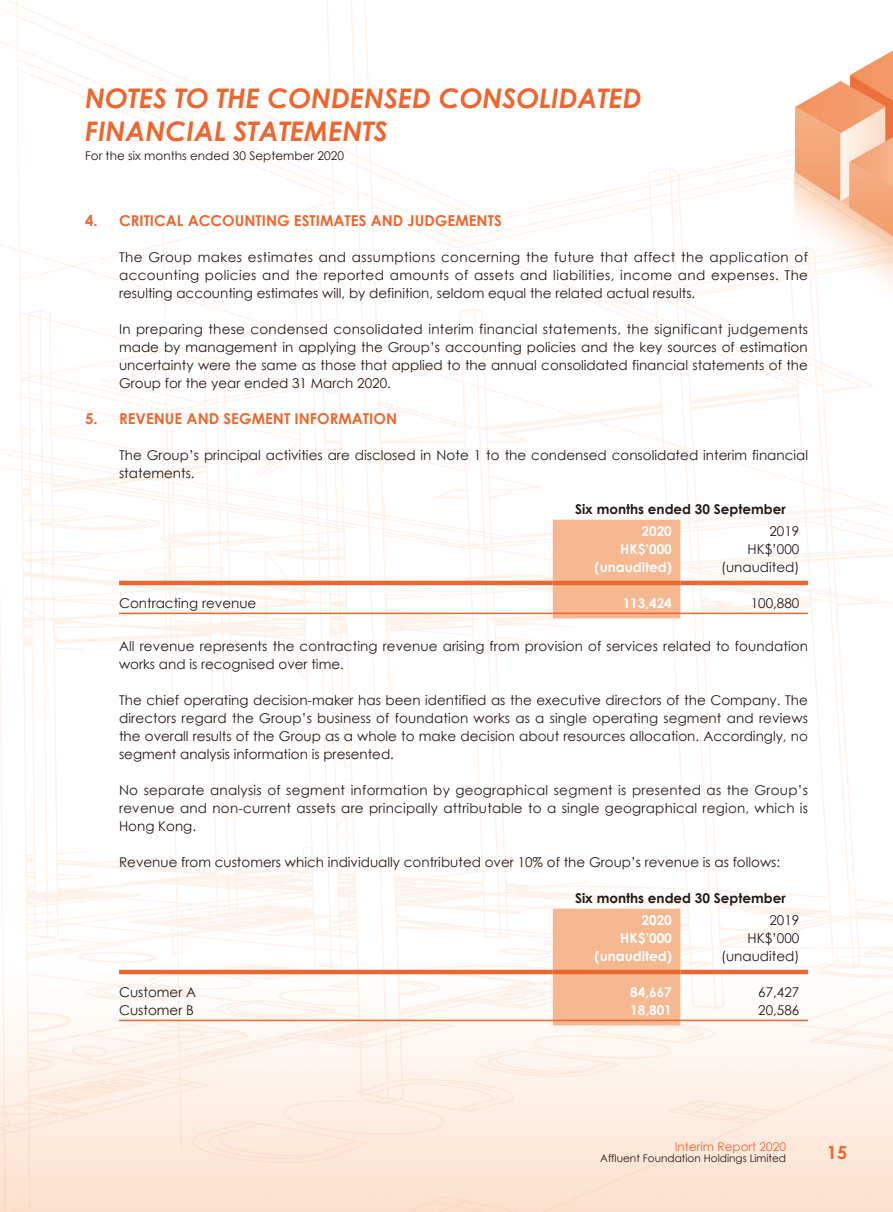
<style>
.page{position:relative;width:893px;height:1212px;background:#fff}
.page>*{position:absolute;margin:0;border:0;box-sizing:border-box;transform-origin:0 0}
.t1{font:italic 700 27px/32.4px "Century Gothic";color:#ec672f}
.t2{font:700 18px "Century Gothic";color:#ec672f}
.t3{font:700 15px "Century Gothic";color:#ec672f}
.t4{font:13.5px/18px "Century Gothic";color:#231916;text-align:justify}
.t5{font:700 13.5px "Century Gothic";color:#fff}
.t6{font:700 13.5px "Century Gothic";color:#231916}
.t7{font:12px "Century Gothic";color:#231916}
.t8{font:12px "Century Gothic";color:#ec672f}
.t9{font:10.5px "Century Gothic";color:#231916}
</style>
<div class="page">
<img style="left:0;top:0;width:893px;height:1212px">
<div style="left:553px;top:520px;width:127px;height:98px;background:#f6b891"></div>
<hr style="left:119px;top:581px;width:434px;height:4px;background:#ec672f">
<hr style="left:553px;top:581px;width:127px;height:4px;background:#ec672f">
<hr style="left:680px;top:581px;width:128px;height:4px;background:#ec672f">
<hr style="left:119px;top:613px;width:434px;height:1px;background:#ec672f">
<hr style="left:553px;top:613px;width:127px;height:1px;background:#ec672f">
<hr style="left:680px;top:613px;width:128px;height:1px;background:#ec672f">
<div style="left:553px;top:909px;width:127px;height:116px;background:#f6b891"></div>
<hr style="left:119px;top:970px;width:434px;height:4px;background:#ec672f">
<hr style="left:553px;top:970px;width:127px;height:4px;background:#ec672f">
<hr style="left:680px;top:970px;width:128px;height:4px;background:#ec672f">
<hr style="left:119px;top:1020px;width:434px;height:1px;background:#ec672f">
<hr style="left:553px;top:1020px;width:127px;height:1px;background:#ec672f">
<hr style="left:680px;top:1020px;width:128px;height:1px;background:#ec672f">
<h1 class="t1" style="left:85px;top:81px;width:558px">NOTES TO THE CONDENSED CONSOLIDATED<br>FINANCIAL STATEMENTS</h1>
<p class="t7" style="left:85px;top:147px;width:260px">For the six months ended 30 September 2020</p>
<p class="t3" style="left:85px;top:209px;width:418px">4. CRITICAL ACCOUNTING ESTIMATES AND JUDGEMENTS</p>
<p class="t4" style="left:119px;top:247px;width:690px">The Group makes estimates and assumptions concerning the future that affect the application of accounting policies and the reported amounts of assets and liabilities, income and expenses. The resulting accounting estimates will, by definition, seldom equal the related actual results.</p>
<p class="t4" style="left:119px;top:319px;width:691px">In preparing these condensed consolidated interim financial statements, the significant judgements made by management in applying the Group’s accounting policies and the key sources of estimation uncertainty were the same as those that applied to the annual consolidated financial statements of the Group for the year ended 31 March 2020.</p>
<p class="t3" style="left:85px;top:407px;width:314px">5. REVENUE AND SEGMENT INFORMATION</p>
<p class="t4" style="left:119px;top:445px;width:691px">The Group’s principal activities are disclosed in Note 1 to the condensed consolidated interim financial statements.</p>
<p class="t6" style="left:575px;top:498px;width:212px">Six months ended 30 September</p>
<p class="t5" style="left:642px;top:521px;width:32px">2020</p>
<p class="t4" style="left:769px;top:522px;width:31px">2019</p>
<p class="t5" style="left:620px;top:539px;width:53px">HK$’000</p>
<p class="t4" style="left:748px;top:540px;width:53px">HK$’000</p>
<p class="t5" style="left:595px;top:557px;width:79px">(unaudited)</p>
<p class="t4" style="left:721px;top:558px;width:80px">(unaudited)</p>
<p class="t4" style="left:119px;top:594px;width:139px">Contracting revenue</p>
<p class="t5" style="left:623px;top:592px;width:51px">113,424</p>
<p class="t4" style="left:751px;top:594px;width:50px">100,880</p>
<p class="t4" style="left:119px;top:636px;width:690px">All revenue represents the contracting revenue arising from provision of services related to foundation works and is recognised over time.</p>
<p class="t4" style="left:119px;top:690px;width:690px">The chief operating decision-maker has been identified as the executive directors of the Company. The directors regard the Group’s business of foundation works as a single operating segment and reviews the overall results of the Group as a whole to make decision about resources allocation. Accordingly, no segment analysis information is presented.</p>
<p class="t4" style="left:119px;top:780px;width:691px">No separate analysis of segment information by geographical segment is presented as the Group’s revenue and non-current assets are principally attributable to a single geographical region, which is Hong Kong.</p>
<p class="t4" style="left:119px;top:852px;width:663px">Revenue from customers which individually contributed over 10% of the Group’s revenue is as follows:</p>
<p class="t6" style="left:575px;top:887px;width:212px">Six months ended 30 September</p>
<p class="t5" style="left:642px;top:910px;width:32px">2020</p>
<p class="t4" style="left:769px;top:911px;width:31px">2019</p>
<p class="t5" style="left:620px;top:928px;width:53px">HK$’000</p>
<p class="t4" style="left:748px;top:929px;width:53px">HK$’000</p>
<p class="t5" style="left:595px;top:946px;width:79px">(unaudited)</p>
<p class="t4" style="left:721px;top:947px;width:80px">(unaudited)</p>
<p class="t4" style="left:119px;top:983px;width:79px">Customer A</p>
<p class="t5" style="left:630px;top:981px;width:43px">84,667</p>
<p class="t4" style="left:758px;top:983px;width:43px">67,427</p>
<p class="t4" style="left:119px;top:1001px;width:76px">Customer B</p>
<p class="t5" style="left:630px;top:999px;width:43px">18,801</p>
<p class="t4" style="left:758px;top:1001px;width:43px">20,586</p>
<p class="t8" style="left:675px;top:1138px;width:113px">Interim Report 2020</p>
<p class="t9" style="left:600px;top:1151px;width:187px">Affluent Foundation Holdings Limited</p>
<h2 class="t2" style="left:827px;top:1138px;width:22px">15</h2>
</div>
